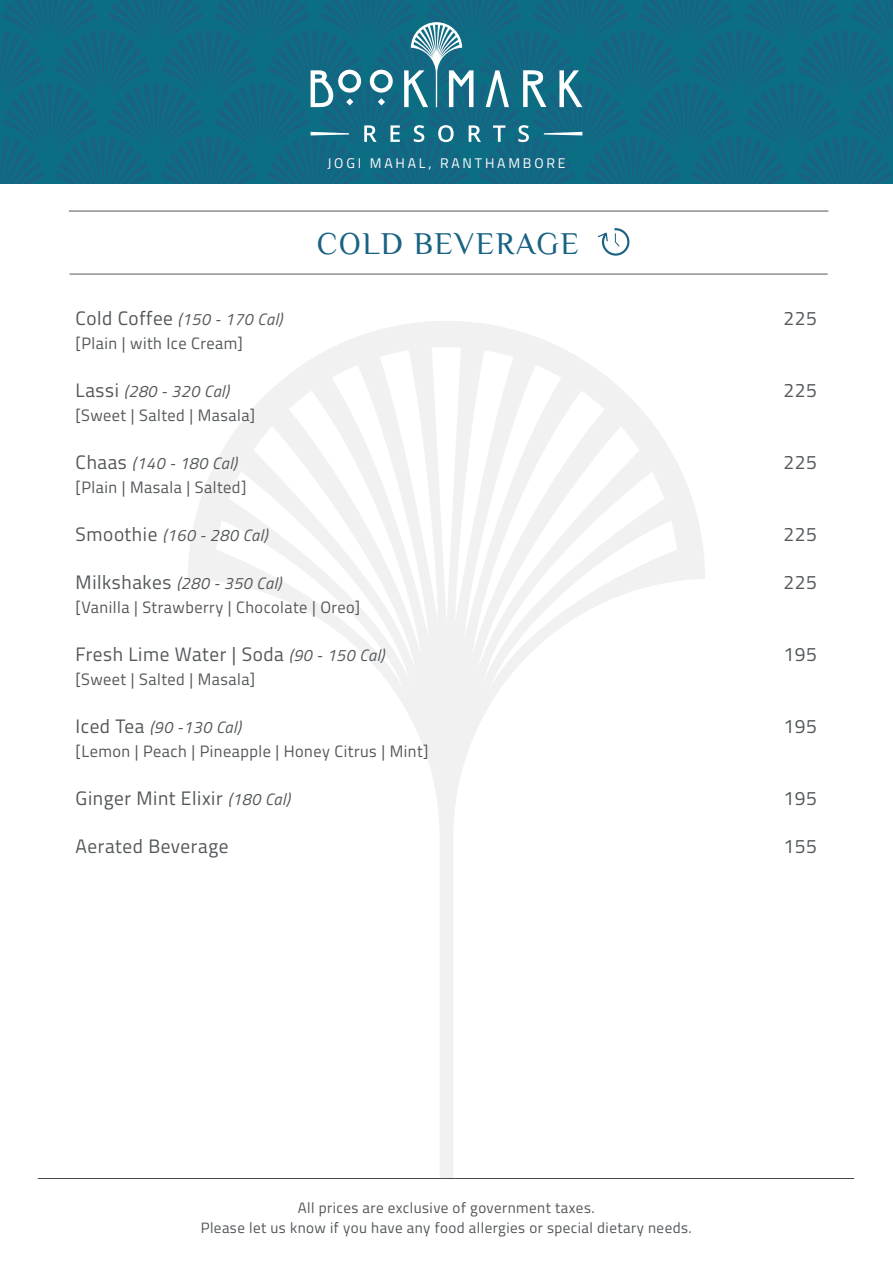
<style>
.page{position:relative;width:893px;height:1263px;background:#fff}
.page>*{position:absolute;margin:0;border:0;box-sizing:border-box;transform-origin:0 0}
.t1{font:31.5px "El Messiri";letter-spacing:.05em;color:#196283}
.t2{font:19.5px "Titillium Web";letter-spacing:.03em;color:#53575a}
.t3{font:16.5px/24px "Titillium Web";letter-spacing:.03em;color:#53575a}
.t4{font:italic 16.5px "Titillium Web";letter-spacing:.03em;color:#53575a}
.t5{font:15px/19.5px "Titillium Web";letter-spacing:.03em;color:#53575a;text-align:center}
.t6{font:13.95px "Titillium Web";letter-spacing:.2em;color:#fff}
.s1{font-size:19.5px}
.s2{font-style:italic}
.s3{font-style:normal;font-size:19.5px}
.s4{font-style:italic;font-size:16.5px}
</style>
<div class="page">
<svg style="left:188px;top:321px;width:517px;height:857px"></svg>
<hr style="left:38px;top:1178px;width:816px;height:1px;background:#4b4b48">
<div style="left:0;top:0;width:893px;height:184px;background:#0e6d83"></div>
<hr style="left:69px;top:211px;width:759px;height:1px;background:#53575a">
<hr style="left:70px;top:274px;width:757px;height:1px;background:#53575a">
<svg style="left:598px;top:228px;width:31px;height:28px"></svg>
<svg style="left:311px;top:70px;width:50px;height:37px"></svg>
<svg style="left:370px;top:70px;width:23px;height:35px"></svg>
<svg style="left:404px;top:22px;width:69px;height:85px"></svg>
<svg style="left:486px;top:70px;width:23px;height:37px"></svg>
<svg style="left:559px;top:70px;width:23px;height:37px"></svg>
<svg style="left:523px;top:70px;width:23px;height:37px"></svg>
<svg style="left:364px;top:125px;width:13px;height:17px"></svg>
<svg style="left:390px;top:125px;width:10px;height:17px"></svg>
<svg style="left:414px;top:125px;width:10px;height:17px"></svg>
<svg style="left:438px;top:125px;width:16px;height:17px"></svg>
<svg style="left:469px;top:125px;width:12px;height:17px"></svg>
<svg style="left:493px;top:125px;width:12px;height:17px"></svg>
<svg style="left:518px;top:125px;width:11px;height:17px"></svg>
<svg style="left:311px;top:132px;width:38px;height:3px"></svg>
<svg style="left:544px;top:132px;width:38px;height:3px"></svg>
<p class="t6" style="left:327px;top:158px;width:240px">JOGI MAHAL, RANTHAMBORE</p>
<h1 class="t1" style="left:317px;top:231px;width:264px">COLD BEVERAGE</h1>
<p class="t3" style="left:76px;top:308px;width:208px"><span class="s1">Cold Coffee</span> <span class="s2">(150 - 170 Cal) </span>[Plain | with Ice Cream]</p>
<p class="t3" style="left:76px;top:380px;width:181px"><span class="s1">Lassi</span> <span class="s2">(280 - 320 Cal) </span>[Sweet | Salted | Masala]</p>
<p class="t3" style="left:76px;top:452px;width:172px"><span class="s1">Chaas</span> <span class="s2">(140 - 180 Cal) </span>[Plain | Masala | Salted]</p>
<p class="t4" style="left:76px;top:528px;width:193px"><span class="s3">Smoothie</span> (160 - 280 Cal)</p>
<p class="t3" style="left:76px;top:572px;width:286px"><span class="s1">Milkshakes</span> <span class="s2">(280 - 350 Cal)<br></span>[Vanilla | Strawberry | Chocolate | Oreo]</p>
<p class="t2" style="left:76px;top:646px;width:310px">Fresh Lime Water | Soda <span class="s4">(90 - 150 Cal)</span></p>
<p class="t3" style="left:76px;top:668px;width:181px">[Sweet | Salted | Masala]</p>
<p class="t3" style="left:76px;top:716px;width:354px"><span class="s1">Iced Tea</span> <span class="s2">(90 -130 Cal)<br></span>[Lemon | Peach | Pineapple | Honey Citrus | Mint]</p>
<p class="t2" style="left:76px;top:790px;width:216px">Ginger Mint Elixir <span class="s4">(180 Cal)</span></p>
<p class="t2" style="left:76px;top:838px;width:154px">Aerated Beverage</p>
<p class="t2" style="left:783px;top:310px;width:35px">225</p>
<p class="t2" style="left:783px;top:382px;width:35px">225</p>
<p class="t2" style="left:783px;top:454px;width:35px">225</p>
<p class="t2" style="left:783px;top:526px;width:35px">225</p>
<p class="t2" style="left:783px;top:574px;width:35px">225</p>
<p class="t2" style="left:783px;top:646px;width:35px">195</p>
<p class="t2" style="left:783px;top:718px;width:35px">195</p>
<p class="t2" style="left:783px;top:790px;width:35px">195</p>
<p class="t2" style="left:783px;top:838px;width:35px">155</p>
<p class="t5" style="left:201px;top:1199px;width:492px">All prices are exclusive of government taxes.<br>Please let us know if you have any food allergies or special dietary needs.</p>
</div>
